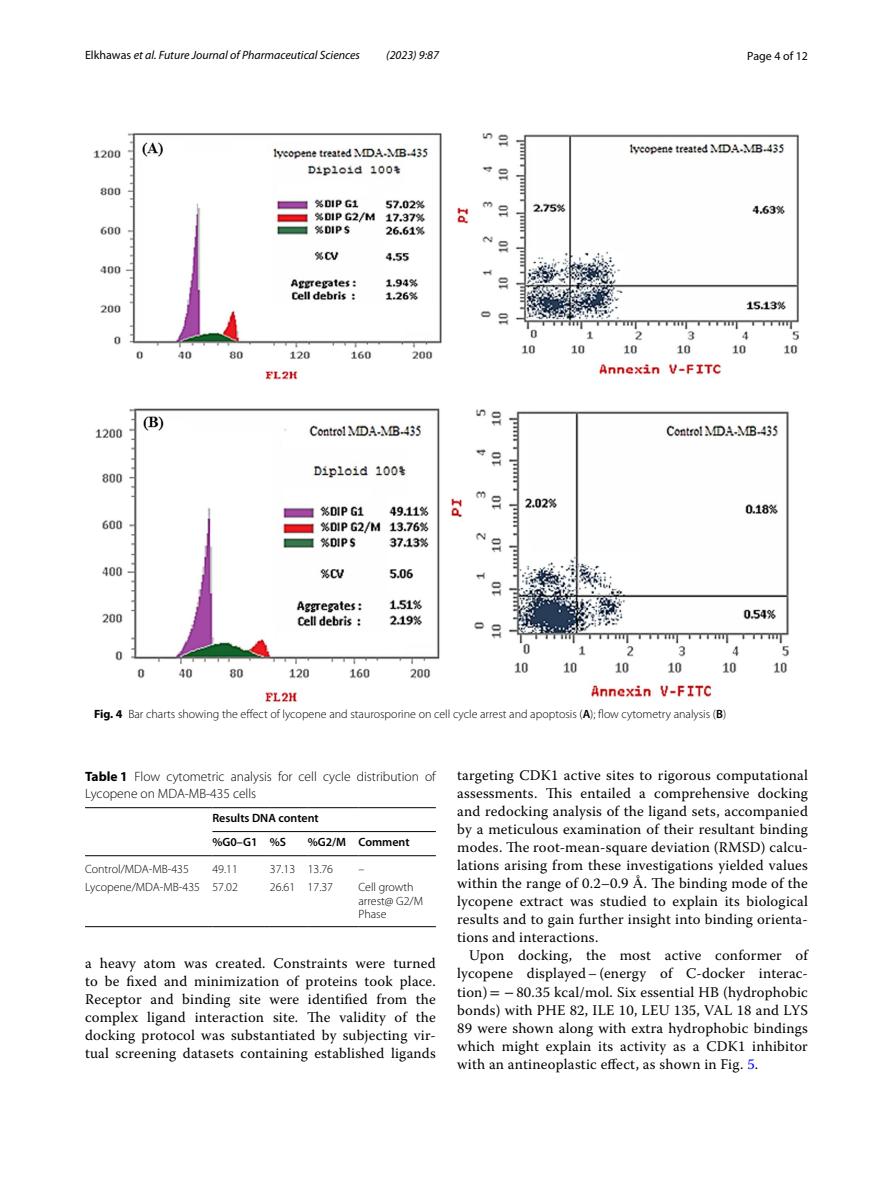
<style>
.page{position:relative;width:893px;height:1187px;background:#fff}
.page>*{position:absolute;margin:0;border:0;box-sizing:border-box;transform-origin:0 0}
.t1{font:14.7px/18px "Warnock Pro";letter-spacing:.015em;color:#000;text-align:justify}
.t2{font:300 13.5px/16.5px "Myriad Pro";color:#000}
.t3{font:300 12px/13.5px "Myriad Pro";color:#000}
.t4{font:italic 12px "Myriad Pro";color:#000}
.t5{font:600 12px/23.9px "Myriad Pro";color:#000}
.t6{font:12px "Myriad Pro";color:#000}
.s1{font-style:normal}
.s2{font-weight:700}
.s3{font-weight:600}
.s4{font-family:"STIX Math"}
.s5{font-family:"STIX"}
.s6{color:#00f}
</style>
<div class="page">
<img style="left:94px;top:133px;width:705px;height:569px">
<hr style="left:85px;top:807px;width:127px;height:1px;background:#000">
<hr style="left:85px;top:855px;width:127px;height:1px;background:#000">
<hr style="left:212px;top:807px;width:58px;height:1px;background:#000">
<hr style="left:270px;top:807px;width:38px;height:1px;background:#000">
<hr style="left:308px;top:807px;width:50px;height:1px;background:#000">
<hr style="left:358px;top:807px;width:78px;height:1px;background:#000">
<hr style="left:212px;top:855px;width:58px;height:1px;background:#000">
<hr style="left:270px;top:855px;width:38px;height:1px;background:#000">
<hr style="left:308px;top:855px;width:50px;height:1px;background:#000">
<hr style="left:358px;top:855px;width:78px;height:1px;background:#000">
<hr style="left:85px;top:926px;width:127px;height:1px;background:#000">
<hr style="left:212px;top:926px;width:58px;height:1px;background:#000">
<hr style="left:270px;top:926px;width:38px;height:1px;background:#000">
<hr style="left:308px;top:926px;width:50px;height:1px;background:#000">
<hr style="left:358px;top:926px;width:78px;height:1px;background:#000">
<hr style="left:212px;top:831px;width:224px;height:1px;background:#000">
<p class="t4" style="left:85px;top:48px;width:276px"><span class="s1">Elkhawas</span> et al. Future Journal of Pharmaceutical Sciences</p>
<p class="t4" style="left:386px;top:48px;width:54px">(2023) 9:87</p>
<p class="t6" style="left:747px;top:48px;width:62px">Page 4 of 12</p>
<p class="t3" style="left:94px;top:707px;width:634px"><span class="s2">Fig. 4</span> Bar charts showing the effect of lycopene and staurosporine on cell cycle arrest and apoptosis (<span class="s3">A</span>); flow cytometry analysis (<span class="s3">B</span>)</p>
<p class="t2" style="left:85px;top:768px;width:352px"><span class="s2">Table 1</span> Flow cytometric analysis for cell cycle distribution of<br>Lycopene on MDA-MB-435 cells</p>
<p class="t5" style="left:212px;top:805px;width:108px">Results DNA content %G0–G1 %S</p>
<p class="t5" style="left:308px;top:829px;width:103px">%G2/M Comment</p>
<p class="t3" style="left:85px;top:862px;width:105px">Control/MDA-MB-435</p>
<p class="t3" style="left:212px;top:862px;width:27px">49.11</p>
<p class="t3" style="left:270px;top:862px;width:65px">37.13 13.76</p>
<p class="t3" style="left:358px;top:862px;width:7px">–</p>
<p class="t3" style="left:85px;top:880px;width:154px">Lycopene/MDA-MB-435 57.02</p>
<p class="t3" style="left:270px;top:880px;width:65px">26.61 17.37</p>
<p class="t3" style="left:358px;top:880px;width:66px">Cell growth arrest@ G2/M<br>Phase</p>
<p class="t1" style="left:85px;top:954px;width:352px">a heavy atom was created. Constraints were turned to be fixed and minimization of proteins took place.<br>Receptor and binding site were identified from the complex ligand interaction site. The validity of the docking protocol was substantiated by subjecting vir&shy;tual screening datasets containing established ligands</p>
<p class="t1" style="left:457px;top:766px;width:352px">targeting CDK1 active sites to rigorous computational assessments. This entailed a comprehensive docking and redocking analysis of the ligand sets, accompanied by a meticulous examination of their resultant binding modes. The root-mean-square deviation (RMSD) calcu&shy;lations arising from these investigations yielded values within the range of 0.2–0.9 <span class="s4">Å</span>. The binding mode of the lycopene extract was studied to explain its biological results and to gain further insight into binding orienta&shy;tions and interactions.</p>
<p class="t1" style="left:457px;top:946px;width:352px;text-indent:12px">Upon docking, the most active conformer of lycopene displayed – (energy of C-docker interac&shy;tion)<span class="s5">= −</span>80.35 kcal/mol. Six essential HB (hydrophobic bonds) with PHE 82, ILE 10, LEU 135, VAL 18 and LYS 89 were shown along with extra hydrophobic bindings which might explain its activity as a CDK1 inhibitor with an antineoplastic effect, as shown in Fig. <span class="s6">5</span>.</p>
</div>
